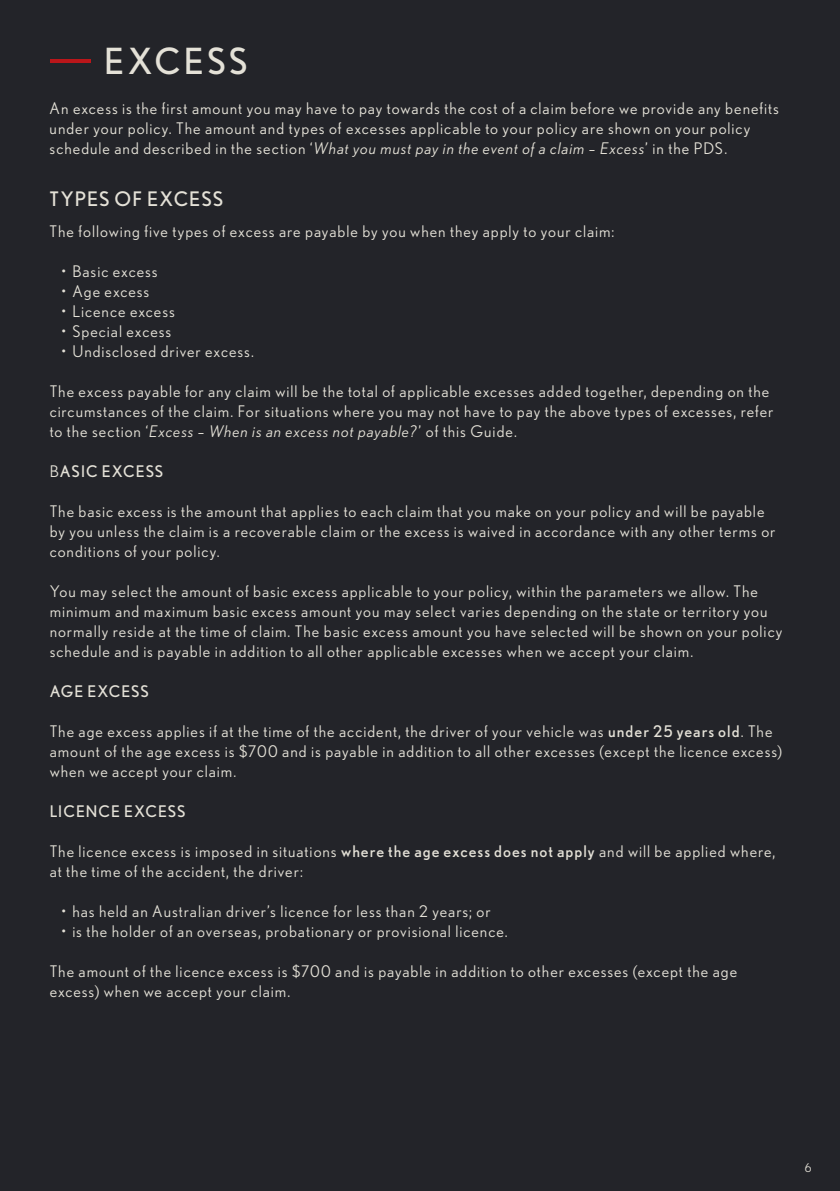
<style>
.page{position:relative;width:840px;height:1191px;background:#fff}
.page>*{position:absolute;margin:0;border:0;box-sizing:border-box;transform-origin:0 0}
.t1{font:36px "Nobel";letter-spacing:.085em;color:#e4e1d7}
.t2{font:20px "Nobel";letter-spacing:.055em;color:#e4e1d7}
.t3{font:16px/20px "Nobel";letter-spacing:.06em;color:#e4e1d7}
.t4{font:16px "Nobel";letter-spacing:.06em;color:#e4e1d7}
.t5{font:12px "Nobel";color:#e4e1d7}
.s1{font-style:italic}
.s2{font-style:inherit}
</style>
<div class="page">
<div style="left:0;top:0;width:839px;height:1191px;background:#232429"></div>
<hr style="left:50px;top:59px;width:40px;height:4px;background:#ba161a">
<h1 class="t1" style="left:104px;top:40px;width:145px">EXCESS</h1>
<p class="t3" style="left:50px;top:98px;width:730px">An excess is the first amount you may have to pay towards the cost of a claim before we provide any benefits under your policy. The amount and types of excesses applicable to your policy are shown on your policy schedule and described in the section ‘<span class="s1">What you must pay in the event of a claim – Excess</span>’ in the PDS.</p>
<p class="t2" style="left:50px;top:187px;width:175px">TYPES OF EXCESS</p>
<p class="t3" style="left:50px;top:221px;width:566px">The following five types of excess are payable by you when they apply to your claim:</p>
<p class="t3" style="left:61px;top:261px;width:98px">• Basic excess</p>
<p class="t3" style="left:61px;top:281px;width:90px">• Age excess</p>
<p class="t3" style="left:61px;top:301px;width:115px">• Licence excess</p>
<p class="t3" style="left:61px;top:321px;width:112px">• Special excess</p>
<p class="t3" style="left:61px;top:341px;width:194px">• Undisclosed driver excess.</p>
<p class="t3" style="left:50px;top:381px;width:724px">The excess payable for any claim will be the total of applicable excesses added together, depending on the circumstances of the claim. For situations where you may not have to pay the above types of excesses, refer to the section ‘<span class="s1">Excess – When is an excess not payable?</span>’ of this Guide.</p>
<p class="t4" style="left:50px;top:462px;width:115px"><span class="s2">B</span>ASIC EXCESS</p>
<p class="t3" style="left:50px;top:501px;width:727px">The basic excess is the amount that applies to each claim that you make on your policy and will be payable by you unless the claim is a recoverable claim or the excess is waived in accordance with any other terms or conditions of your policy.</p>
<p class="t3" style="left:50px;top:581px;width:733px">You may select the amount of basic excess applicable to your policy, within the parameters we allow. The minimum and maximum basic excess amount you may select varies depending on the state or territory you normally reside at the time of claim. The basic excess amount you have selected will be shown on your policy schedule and is payable in addition to all other applicable excesses when we accept your claim.</p>
<p class="t4" style="left:50px;top:682px;width:101px">AGE EXCESS</p>
<p class="t3" style="left:50px;top:721px;width:733px">The age excess applies if at the time of the accident, the driver of your vehicle was <span class="s2">under 25 years old</span>. The amount of the age excess is $700 and is payable in addition to all other excesses (except the licence excess) when we accept your claim.</p>
<p class="t4" style="left:50px;top:802px;width:137px">LICENCE EXCESS</p>
<p class="t3" style="left:50px;top:841px;width:727px">The licence excess is imposed in situations <span class="s2">where the age excess does not apply</span> and will be applied where, at the time of the accident, the driver:</p>
<p class="t3" style="left:61px;top:901px;width:431px">• has held an Australian driver’s licence for less than 2 years; or</p>
<p class="t3" style="left:61px;top:921px;width:448px">• is the holder of an overseas, probationary or provisional licence.</p>
<p class="t3" style="left:50px;top:961px;width:688px">The amount of the licence excess is $700 and is payable in addition to other excesses (except the age excess) when we accept your claim.</p>
<p class="t5" style="left:804px;top:1161px;width:8px">6</p>
</div>
